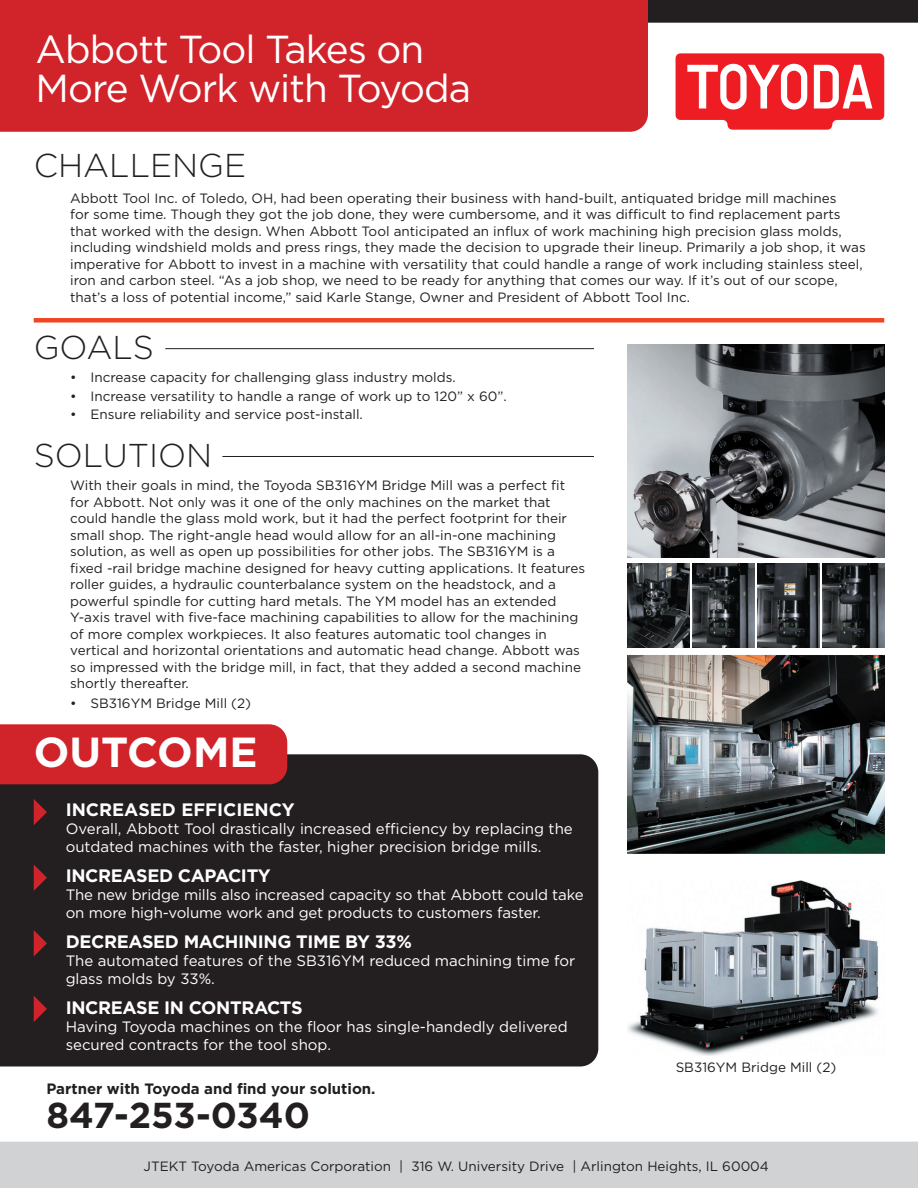
<style>
.page{position:relative;width:918px;height:1188px;background:#fff}
.page>*{position:absolute;margin:0;border:0;box-sizing:border-box;transform-origin:0 0}
.t1{font:700 42px "Gotham";color:#fff}
.t2{font:39px/39px "Gotham";letter-spacing:-.025em;color:#fff}
.t3{font:700 36px "Gotham";color:#231f20}
.t4{font:300 33px "Gotham";color:#231f20}
.t5{font:700 18px "Gotham";letter-spacing:-.02em;color:#fff}
.t6{font:700 18px "Gotham";color:#fff}
.t7{font:15px/18px "Gotham";color:#fff}
.t8{font:700 15px "Gotham";color:#231f20}
.t9{font:13.5px/16.5px "Gotham";color:#231f20}
</style>
<div class="page">
<div style="left:648px;top:0;width:270px;height:23px;background:#231f20"></div>
<svg style="left:676px;top:53px;width:208px;height:77px"></svg>
<div style="left:0;top:0;width:648px;height:132px;background:#d1232a"></div>
<div style="left:0;top:1142px;width:918px;height:46px;background:#d1d2d4"></div>
<div style="left:34px;top:318px;width:850px;height:5px;background:#ef4524"></div>
<hr style="left:165px;top:348px;width:429px;height:1px;background:#231f20">
<hr style="left:222px;top:456px;width:372px;height:1px;background:#231f20">
<div style="left:0;top:754px;width:598px;height:312px;background:#231f20"></div>
<div style="left:0;top:724px;width:287px;height:60px;background:#d1232a"></div>
<svg style="left:34px;top:930px;width:13px;height:27px"></svg>
<svg style="left:34px;top:996px;width:13px;height:26px"></svg>
<svg style="left:34px;top:799px;width:13px;height:26px"></svg>
<svg style="left:34px;top:865px;width:13px;height:26px"></svg>
<img style="left:627px;top:344px;width:257px;height:213px">
<img style="left:627px;top:564px;width:62px;height:84px">
<img style="left:757px;top:564px;width:62px;height:84px">
<img style="left:692px;top:564px;width:62px;height:84px">
<img style="left:822px;top:564px;width:62px;height:84px">
<img style="left:627px;top:654px;width:257px;height:199px">
<img style="left:627px;top:880px;width:252px;height:175px">
<h2 class="t2" style="left:36px;top:29px;width:437px">Abbott Tool Takes on<br>More Work with Toyoda</h2>
<h3 class="t4" style="left:34px;top:147px;width:214px">CHALLENGE</h3>
<p class="t9" style="left:70px;top:189px;width:797px">Abbott Tool Inc. of Toledo, OH, had been operating their business with hand-built, antiquated bridge mill machines<br>for some time. Though they got the job done, they were cumbersome, and it was difficult to find replacement parts that worked with the design. When Abbott Tool anticipated an influx of work machining high precision glass molds, including windshield molds and press rings, they made the decision to upgrade their lineup. Primarily a job shop, it was imperative for Abbott to invest in a machine with versatility that could handle a range of work including stainless steel, iron and carbon steel. “As a job shop, we need to be ready for anything that comes our way. If it’s out of our scope, that’s a loss of potential income,” said Karle Stange, Owner and President of Abbott Tool Inc.</p>
<h3 class="t4" style="left:34px;top:330px;width:122px">GOALS</h3>
<p class="t9" style="left:70px;top:369px;width:387px">• Increase capacity for challenging glass industry molds.</p>
<p class="t9" style="left:70px;top:387px;width:438px">• Increase versatility to handle a range of work up to 120” x 60”.</p>
<p class="t9" style="left:70px;top:406px;width:294px">• Ensure reliability and service post-install.</p>
<h3 class="t4" style="left:34px;top:437px;width:180px">SOLUTION</h3>
<p class="t9" style="left:70px;top:477px;width:517px">With their goals in mind, the Toyoda SB316YM Bridge Mill was a perfect fit for Abbott. Not only was it one of the only machines on the market that could handle the glass mold work, but it had the perfect footprint for their small shop. The right-angle head would allow for an all-in-one machining solution, as well as open up possibilities for other jobs. The SB316YM is a fixed -rail bridge machine designed for heavy cutting applications. It features roller guides, a hydraulic counterbalance system on the headstock, and a powerful spindle for cutting hard metals. The YM model has an extended Y-axis travel with five-face machining capabilities to allow for the machining of more complex workpieces. It also features automatic tool changes in vertical and horizontal orientations and automatic head change. Abbott was so impressed with the bridge mill, in fact, that they added a second machine shortly thereafter.</p>
<p class="t9" style="left:70px;top:695px;width:182px">• SB316YM Bridge Mill (2)</p>
<h1 class="t1" style="left:34px;top:728px;width:225px">OUTCOME</h1>
<h3 class="t6" style="left:66px;top:800px;width:231px">INCREASED EFFICIENCY</h3>
<p class="t7" style="left:66px;top:820px;width:509px">Overall, Abbott Tool drastically increased efficiency by replacing the outdated machines with the faster, higher precision bridge mills.</p>
<h3 class="t5" style="left:66px;top:866px;width:207px">INCREASED CAPACITY</h3>
<p class="t7" style="left:66px;top:886px;width:519px">The new bridge mills also increased capacity so that Abbott could take on more high-volume work and get products to customers faster.</p>
<h3 class="t5" style="left:66px;top:932px;width:348px">DECREASED MACHINING TIME BY 33%</h3>
<p class="t7" style="left:66px;top:952px;width:511px">The automated features of the SB316YM reduced machining time for glass molds by 33%.</p>
<h3 class="t5" style="left:66px;top:998px;width:238px">INCREASE IN CONTRACTS</h3>
<p class="t7" style="left:66px;top:1018px;width:504px">Having Toyoda machines on the floor has single-handedly delivered secured contracts for the tool shop.</p>
<p class="t8" style="left:46px;top:1080px;width:331px">Partner with Toyoda and find your solution.</p>
<h3 class="t3" style="left:46px;top:1094px;width:265px">847-253-0340</h3>
<p class="t9" style="left:676px;top:1059px;width:162px">SB316YM Bridge Mill (2)</p>
<p class="t9" style="left:144px;top:1158px;width:627px">JTEKT Toyoda Americas Corporation | 316 W. University Drive | Arlington Heights, IL 60004</p>
</div>
